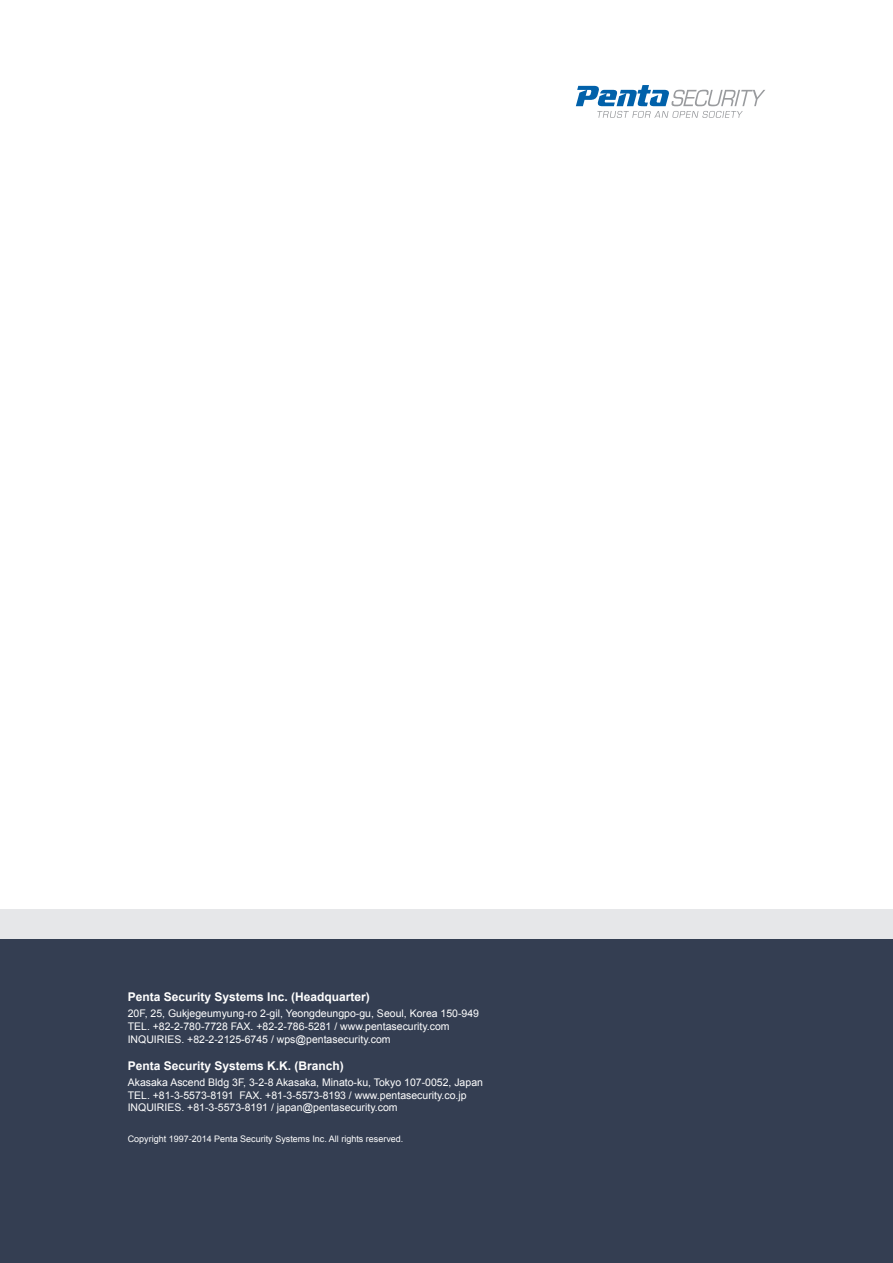
<style>
.page{position:relative;width:893px;height:1263px;background:#fff}
.page>*{position:absolute;margin:0;border:0;box-sizing:border-box;transform-origin:0 0}
.t1{font:700 12px "Arial";color:#fff}
.t2{font:10.5px/12.6px "Arial";color:#fff}
.t3{font:9px "Arial";color:#fff}
</style>
<div class="page">
<div style="left:0;top:939px;width:893px;height:324px;background:#343e52"></div>
<svg style="left:576px;top:85px;width:189px;height:33px"></svg>
<div style="left:0;top:909px;width:893px;height:30px;background:#e6e7e9"></div>
<p class="t1" style="left:128px;top:989px;width:244px">Penta Security Systems Inc. (Headquarter)</p>
<p class="t2" style="left:128px;top:1007px;width:353px">20F, 25, Gukjegeumyung-ro 2-gil, Yeongdeungpo-gu, Seoul, Korea 150-949<br>TEL. +82-2-780-7728 FAX. +82-2-786-5281 / www.pentasecurity.com<br>INQUIRIES. +82-2-2125-6745 / wps@pentasecurity.com</p>
<p class="t1" style="left:128px;top:1057px;width:218px">Penta Security Systems K.K. (Branch)</p>
<p class="t2" style="left:128px;top:1076px;width:357px">Akasaka Ascend Bldg 3F, 3-2-8 Akasaka, Minato-ku, Tokyo 107-0052, Japan<br>TEL. +81-3-5573-8191 FAX. +81-3-5573-8193 / www.pentasecurity.co.jp<br>INQUIRIES. +81-3-5573-8191 / japan@pentasecurity.com</p>
<p class="t3" style="left:128px;top:1133px;width:277px">Copyright 1997-2014 Penta Security Systems Inc. All rights reserved.</p>
</div>
